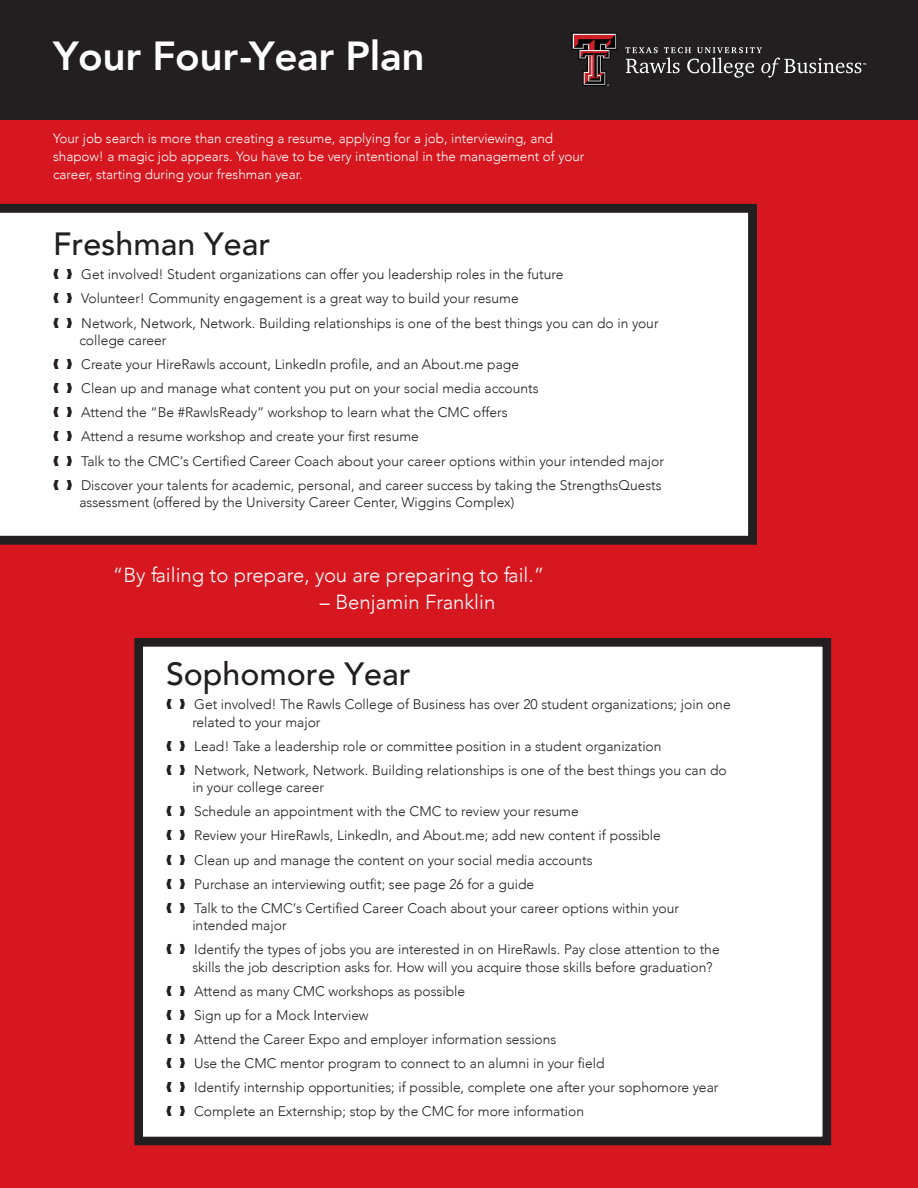
<style>
.page{position:relative;width:918px;height:1188px;background:#fff}
.page>*{position:absolute;margin:0;border:0;box-sizing:border-box;transform-origin:0 0}
.t1{font:800 40.5px "Avenir";letter-spacing:-.01em;color:#fff}
.t2{font:500 32.1px "Avenir";color:#231f20}
.t3{font:300 20.4px "Avenir";color:#fff}
.t4{font:300 13.8px/24.2px "Avenir";color:#231f20}
.t5{font:300 13.5px/18px "Avenir";color:#fff}
</style>
<div class="page">
<div style="left:0;top:0;width:918px;height:1187px;background:#d7171f"></div>
<div style="left:0;top:0;width:918px;height:119px;background:#231f20"></div>
<div style="left:139px;top:642px;width:688px;height:499px;background:#fff"></div>
<div style="left:134px;top:638px;width:697px;height:507px;border:9px solid #231f20"></div>
<div style="left:0;top:204px;width:757px;height:341px;background:#fff"></div>
<svg style="left:625px;top:47px;width:241px;height:31px"></svg>
<svg style="left:572px;top:33px;width:45px;height:53px"></svg>
<h1 class="t1" style="left:53px;top:25px;width:373px">Your Four-Year Plan</h1>
<p class="t5" style="left:53px;top:130px;width:533px">Your job search is more than creating a resume, applying for a job, interviewing, and shapow! a magic job appears. You have to be very intentional in the management of your career, starting during your freshman year.</p>
<h2 class="t2" style="left:53px;top:216px;width:219px">Freshman Year</h2>
<p class="t4" style="left:53px;top:263px;width:607px">❰ ❱ Get involved! Student organizations can offer you leadership roles in the future<br>❰ ❱ Volunteer! Community engagement is a great way to build your resume<br>❰ ❱ Network, Network, Network. Building relationships is one of the best things you can do in your</p>
<p class="t4" style="left:53px;top:328px;width:612px;text-indent:26px">college career<br>❰ ❱ Create your HireRawls account, LinkedIn profile, and an About.me page<br>❰ ❱ Clean up and manage what content you put on your social media accounts<br>❰ ❱ Attend the “Be #RawlsReady” workshop to learn what the CMC offers<br>❰ ❱ Attend a resume workshop and create your first resume<br>❰ ❱ Talk to the CMC’s Certified Career Coach about your career options within your intended major ❰ ❱ Discover your talents for academic, personal, and career success by taking the StrengthsQuests</p>
<p class="t4" style="left:79px;top:490px;width:437px">assessment (offered by the University Career Center, Wiggins Complex)</p>
<h3 class="t3" style="left:113px;top:563px;width:433px">“By failing to prepare, you are preparing to fail.”</h3>
<h3 class="t3" style="left:320px;top:590px;width:177px">– Benjamin Franklin</h3>
<h2 class="t2" style="left:166px;top:646px;width:246px">Sophomore Year</h2>
<p class="t4" style="left:192px;top:696px;width:540px;line-height:17.5px;text-indent:-26px">❰ ❱ Get involved! The Rawls College of Business has over 20 student organizations; join one related to your major</p>
<p class="t4" style="left:166px;top:734px;width:562px">❰ ❱ Lead! Take a leadership role or committee position in a student organization<br>❰ ❱ Network, Network, Network. Building relationships is one of the best things you can do</p>
<p class="t4" style="left:166px;top:775px;width:514px;text-indent:26px">in your college career<br>❰ ❱ Schedule an appointment with the CMC to review your resume<br>❰ ❱ Review your HireRawls, LinkedIn, and About.me; add new content if possible<br>❰ ❱ Clean up and manage the content on your social media accounts<br>❰ ❱ Purchase an interviewing outfit; see page 26 for a guide<br>❰ ❱ Talk to the CMC’s Certified Career Coach about your career options within your</p>
<p class="t4" style="left:166px;top:913px;width:555px;text-indent:26px">intended major<br>❰ ❱ Identify the types of jobs you are interested in on HireRawls. Pay close attention to the</p>
<p class="t4" style="left:166px;top:955px;width:554px;text-indent:26px">skills the job description asks for. How will you acquire those skills before graduation? ❰ ❱ Attend as many CMC workshops as possible<br>❰ ❱ Sign up for a Mock Interview<br>❰ ❱ Attend the Career Expo and employer information sessions<br>❰ ❱ Use the CMC mentor program to connect to an alumni in your field<br>❰ ❱ Identify internship opportunities; if possible, complete one after your sophomore year ❰ ❱ Complete an Externship; stop by the CMC for more information</p>
</div>
